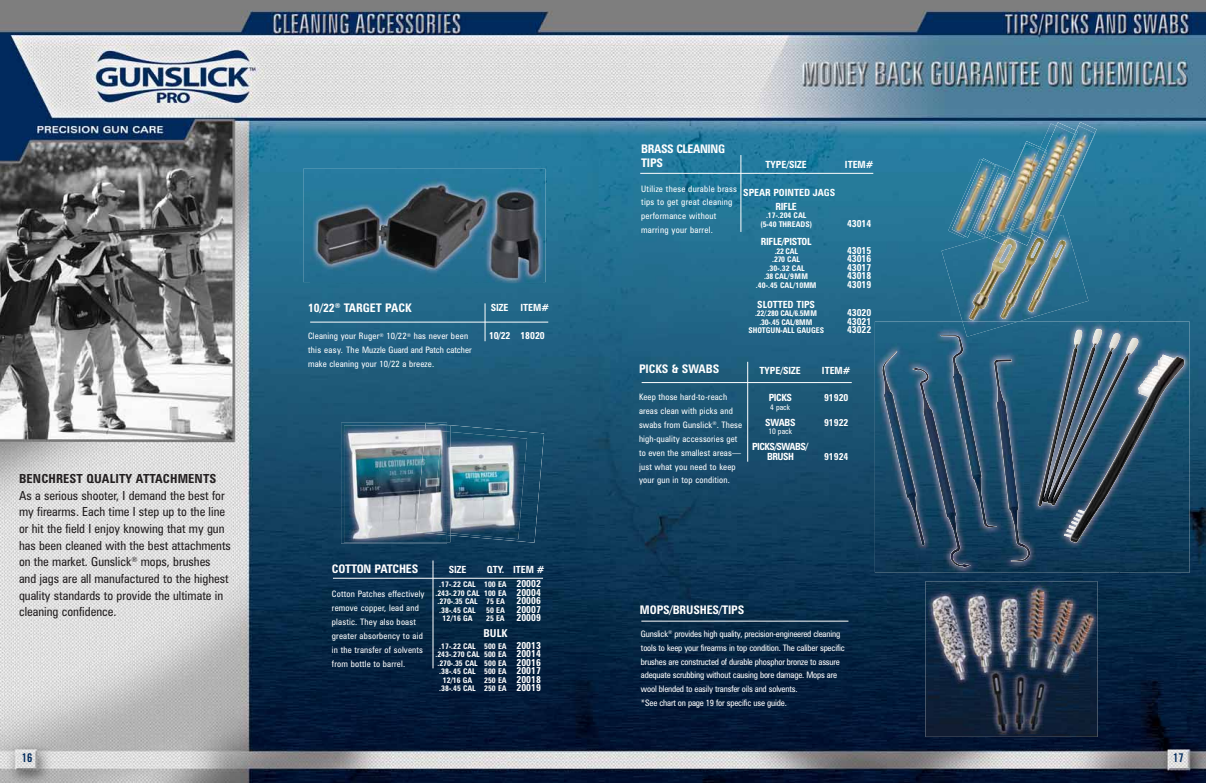
<style>
.page{position:relative;width:1206px;height:783px;background:#fff}
.page>*{position:absolute;margin:0;border:0;box-sizing:border-box;transform-origin:0 0}
.t1{font:condensed 12.5px/16.7px "Zurich BT";color:#231f20}
.t2{font:700 condensed 12.5px "Zurich BT";letter-spacing:.01em;color:#231f20}
.t3{font:12px "Trade Gothic Bold Cond Twenty";color:#002a5c}
.t4{font:700 condensed 11.9px "Zurich BT";letter-spacing:-.01em;color:#fff}
.t5{font:700 condensed 11.9px/13.8px "Zurich BT";letter-spacing:-.03em;color:#fff}
.t6{font:700 condensed 10.9px "Zurich BT";color:#fff}
.t7{font:700 condensed 9.9px/13.8px "Zurich BT";color:#fff}
.t8{font:700 condensed 9.9px/9.8px "Zurich BT";letter-spacing:-.05em;color:#fff;text-align:center}
.t9{font:700 condensed 9.9px "Zurich BT";letter-spacing:-.03em;color:#fff}
.t10{font:condensed 8.9px/13.8px "Zurich BT";letter-spacing:.015em;color:#fff}
.t11{font:condensed 8.9px/13.8px "Zurich BT";letter-spacing:-.02em;color:#fff}
.t12{font:700 condensed 7.9px/8.5px "Zurich BT";color:#fff;text-align:right}
.t13{font:700 condensed 7.9px "Zurich BT";letter-spacing:-.03em;color:#fff}
.t14{font:condensed 7.9px "Zurich BT";color:#fff}
.s1{font-size:9.9px}
.s2{font-size:7.9px}
</style>
<div class="page">
<img style="left:0;top:0;width:1206px;height:783px">
<img style="left:875px;top:321px;width:315px;height:252px">
<img style="left:882px;top:351px;width:242px;height:194px">
<img style="left:341px;top:423px;width:106px;height:121px">
<img style="left:344px;top:425px;width:200px;height:118px">
<hr style="left:741px;top:155px;width:1px;height:77px;background:#fff">
<hr style="left:747px;top:362px;width:1px;height:100px;background:#fff">
<hr style="left:642px;top:382px;width:210px;height:1px;background:#fff">
<hr style="left:641px;top:621px;width:207px;height:1px;background:#fff">
<img style="left:425px;top:423px;width:22px;height:3px">
<img style="left:416px;top:426px;width:34px;height:109px">
<img style="left:450px;top:432px;width:77px;height:107px">
<img style="left:433px;top:431px;width:17px;height:102px">
<img style="left:925px;top:581px;width:173px;height:156px">
<img style="left:929px;top:586px;width:167px;height:147px">
<img style="left:942px;top:215px;width:146px;height:106px">
<img style="left:962px;top:321px;width:57px;height:16px">
<img style="left:969px;top:238px;width:76px;height:82px">
<img style="left:990px;top:143px;width:23px;height:21px">
<img style="left:1040px;top:123px;width:16px;height:3px">
<img style="left:1005px;top:149px;width:8px;height:15px">
<img style="left:1009px;top:238px;width:24px;height:8px">
<img style="left:1056px;top:122px;width:20px;height:4px">
<img style="left:1013px;top:126px;width:61px;height:104px">
<img style="left:1013px;top:230px;width:18px;height:8px">
<img style="left:1010px;top:151px;width:25px;height:79px">
<img style="left:1049px;top:223px;width:10px;height:15px">
<img style="left:1033px;top:237px;width:16px;height:5px">
<img style="left:1078px;top:122px;width:19px;height:11px">
<img style="left:1037px;top:126px;width:58px;height:96px">
<img style="left:1034px;top:216px;width:24px;height:21px">
<img style="left:1036px;top:131px;width:42px;height:92px">
<img style="left:1035px;top:134px;width:41px;height:89px">
<svg style="left:1031px;top:222px;width:12px;height:18px"></svg>
<img style="left:948px;top:159px;width:17px;height:79px">
<img style="left:965px;top:158px;width:30px;height:80px">
<img style="left:952px;top:160px;width:43px;height:76px">
<hr style="left:433px;top:560px;width:1px;height:108px;background:#fff">
<hr style="left:333px;top:578px;width:210px;height:1px;background:#fff">
<hr style="left:640px;top:173px;width:233px;height:1px;background:#fff">
<img style="left:971px;top:164px;width:42px;height:74px">
<svg style="left:985px;top:237px;width:28px;height:8px"></svg>
<img style="left:984px;top:230px;width:29px;height:7px">
<img style="left:999px;top:172px;width:16px;height:58px">
<img style="left:966px;top:165px;width:30px;height:65px">
<img style="left:973px;top:173px;width:37px;height:62px">
<hr style="left:310px;top:322px;width:238px;height:1px;background:#fff">
<hr style="left:485px;top:303px;width:1px;height:38px;background:#fff">
<img style="left:303px;top:169px;width:243px;height:113px">
<h1 class="t2" style="left:19px;top:471px;width:199px">BENCHREST QUALITY ATTACHMENTS</h1>
<p class="t1" style="left:19px;top:488px;width:213px">As a serious shooter, I demand the best for my firearms. Each time I step up to the line or hit the field I enjoy knowing that my gun has been cleaned with the best attachments on the market. Gunslick<sup>®</sup> mops, brushes and jags are all manufactured to the highest quality standards to provide the ultimate in cleaning confidence.</p>
<h3 class="t4" style="left:308px;top:301px;width:105px">10/22<sup>®</sup> TARGET PACK</h3>
<p class="t10" style="left:308px;top:330px;width:165px">Cleaning your Ruger<sup>®</sup> 10/22<sup>®</sup> has never been this easy. The Muzzle Guard and Patch catcher make cleaning your 10/22 a breeze.</p>
<p class="t7" style="left:491px;top:301px;width:60px">SIZE ITEM#</p>
<p class="t7" style="left:489px;top:329px;width:57px">10/22 18020</p>
<h3 class="t4" style="left:332px;top:562px;width:88px">COTTON PATCHES</h3>
<p class="t10" style="left:332px;top:588px;width:94px">Cotton Patches effectively remove copper, lead and plastic. They also boast greater absorbency to aid in the transfer of solvents from bottle to barrel.</p>
<p class="t7" style="left:449px;top:563px;width:19px">SIZE</p>
<p class="t7" style="left:487px;top:563px;width:59px">QTY. ITEM #</p>
<p class="t12" style="left:439px;top:580px;width:103px">.17-.22 CAL 100 EA <span class="s1">20002</span></p>
<p class="t12" style="left:435px;top:589px;width:107px">.243-.270 CAL 100 EA <span class="s1">20004</span></p>
<p class="t12" style="left:437px;top:597px;width:105px">.270-.35 CAL 75 EA <span class="s1">20006</span></p>
<p class="t12" style="left:439px;top:606px;width:38px">.38-.45 CAL</p>
<p class="t7" style="left:486px;top:602px;width:56px"><span class="s2">50 EA</span> 20007</p>
<p class="t12" style="left:443px;top:614px;width:32px">12/16 GA</p>
<p class="t7" style="left:486px;top:611px;width:56px"><span class="s2">25 EA</span> 20009</p>
<p class="t6" style="left:484px;top:627px;width:25px">BULK</p>
<p class="t12" style="left:439px;top:642px;width:103px">.17-.22 CAL 500 EA <span class="s1">20013</span></p>
<p class="t12" style="left:435px;top:650px;width:107px">.243-.270 CAL 500 EA <span class="s1">20014</span></p>
<p class="t12" style="left:437px;top:659px;width:105px">.270-.35 CAL 500 EA <span class="s1">20016</span></p>
<p class="t12" style="left:439px;top:667px;width:103px">.38-.45 CAL 500 EA <span class="s1">20017</span></p>
<p class="t12" style="left:443px;top:676px;width:31px">12/16 GA</p>
<p class="t12" style="left:439px;top:676px;width:103px">250 EA <span class="s1">20018<br></span>.38-.45 CAL 250 EA <span class="s1">20019</span></p>
<h3 class="t5" style="left:641px;top:142px;width:85px">BRASS CLEANING<br>TIPS</h3>
<p class="t10" style="left:641px;top:183px;width:97px">Utilize these durable brass tips to get great cleaning performance without marring your barrel.</p>
<p class="t7" style="left:766px;top:158px;width:43px">TYPE/SIZE</p>
<p class="t7" style="left:845px;top:158px;width:30px">ITEM#</p>
<p class="t7" style="left:776px;top:185px;width:61px;text-indent:-32px">SPEAR POINTED JAGS<br>RIFLE</p>
<p class="t12" style="left:760px;top:211px;width:53px;text-align:center">.17-.204 CAL (5-40 THREADS)</p>
<p class="t7" style="left:847px;top:216px;width:26px">43014</p>
<p class="t9" style="left:761px;top:236px;width:52px">RIFLE/PISTOL</p>
<p class="t12" style="left:775px;top:247px;width:25px">.22 CAL</p>
<p class="t7" style="left:847px;top:244px;width:26px">43015</p>
<p class="t12" style="left:772px;top:255px;width:29px">.270 CAL</p>
<p class="t7" style="left:847px;top:252px;width:26px">43016</p>
<p class="t12" style="left:768px;top:264px;width:39px">.30-.32 CAL</p>
<p class="t7" style="left:847px;top:261px;width:26px">43017</p>
<p class="t12" style="left:764px;top:272px;width:45px">.38 CAL/9MM</p>
<p class="t7" style="left:847px;top:269px;width:26px">43018</p>
<p class="t12" style="left:756px;top:281px;width:62px">.40-.45 CAL/10MM</p>
<p class="t7" style="left:847px;top:278px;width:26px">43019</p>
<p class="t7" style="left:757px;top:297px;width:59px">SLOTTED TIPS</p>
<p class="t13" style="left:755px;top:309px;width:64px">.22/.280 CAL/6.5MM</p>
<p class="t7" style="left:847px;top:306px;width:26px">43020</p>
<p class="t13" style="left:760px;top:317px;width:55px">.30-.45 CAL/8MM</p>
<p class="t7" style="left:847px;top:314px;width:26px">43021</p>
<p class="t12" style="left:748px;top:326px;width:77px">SHOTGUN-ALL GAUGES</p>
<p class="t7" style="left:847px;top:323px;width:26px">43022</p>
<h3 class="t4" style="left:639px;top:362px;width:82px">PICKS &amp; SWABS</h3>
<p class="t10" style="left:639px;top:391px;width:105px">Keep those hard-to-reach areas clean with picks and swabs from Gunslick<sup>®</sup>. These high-quality accessories get to even the smallest areas— just what you need to keep your gun in top condition.</p>
<p class="t7" style="left:760px;top:363px;width:43px">TYPE/SIZE</p>
<p class="t7" style="left:822px;top:363px;width:30px">ITEM#</p>
<p class="t7" style="left:769px;top:391px;width:25px">PICKS</p>
<p class="t7" style="left:824px;top:391px;width:26px">91920</p>
<p class="t14" style="left:770px;top:404px;width:21px">4 pack</p>
<p class="t7" style="left:765px;top:415px;width:32px">SWABS</p>
<p class="t7" style="left:824px;top:415px;width:26px">91922</p>
<p class="t14" style="left:768px;top:428px;width:25px">10 pack</p>
<p class="t8" style="left:752px;top:442px;width:58px">PICKS/SWABS/<br>BRUSH</p>
<p class="t7" style="left:824px;top:450px;width:26px">91924</p>
<h3 class="t4" style="left:640px;top:603px;width:106px">MOPS/BRUSHES/TIPS</h3>
<p class="t11" style="left:641px;top:628px;width:205px">Gunslick<sup>®</sup> provides high quality, precision-engineered cleaning tools to keep your firearms in top condition. The caliber specific brushes are constructed of durable phosphor bronze to assure adequate scrubbing without causing bore damage. Mops are wool blended to easily transfer oils and solvents.<br>*See chart on page 19 for specific use guide.</p>
<h2 class="t3" style="left:22px;top:753px;width:12px">16</h2>
<h2 class="t3" style="left:1173px;top:753px;width:12px">17</h2>
</div>
